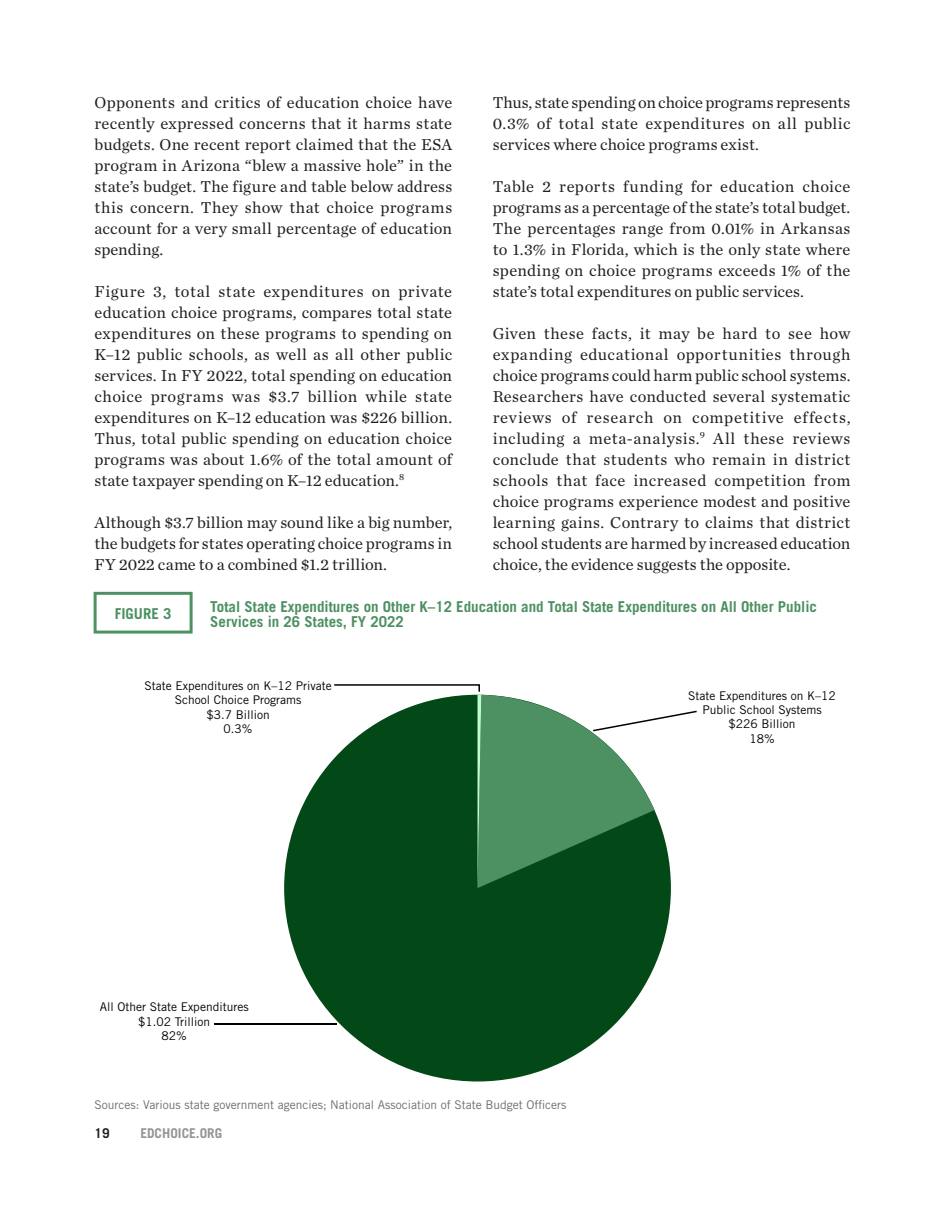
<style>
.page{position:relative;width:945px;height:1215px;background:#fff}
.page>*{position:absolute;margin:0;border:0;box-sizing:border-box;transform-origin:0 0}
.Body_Copy{font:16.5px/21px "Chronicle Text G1";color:#231f20;text-align:justify}
.t1{font:700 15px/15px "Trade Gothic LT Std";color:#4d9062}
.t2{font:700 13.5px "Trade Gothic LT Std";color:#939598}
.t3{font:700 13.5px "Trade Gothic LT Std";color:#231f20}
.t4{font:12px/14.4px "Trade Gothic LT Std";color:#000;text-align:center}
.t5{font:12px "Trade Gothic LT Std";color:#6c6d6d}
</style>
<div class="page">
<div style="left:284px;top:695px;width:387px;height:387px;background:#034917;border-radius:50%"></div>
<svg style="left:333px;top:684px;width:364px;height:205px"></svg>
<hr style="left:215px;top:1024px;width:122px;height:1px;background:#000">
<svg style="left:94px;top:592px;width:99px;height:42px"></svg>
<p class="Body_Copy" style="left:94px;top:91px;width:359px">Opponents and critics of education choice have recently expressed concerns that it harms state budgets. One recent report claimed that the ESA program in Arizona “blew a massive hole” in the state’s budget. The figure and table below address this concern. They show that choice programs account for a very small percentage of education spending.</p>
<p class="Body_Copy" style="left:94px;top:280px;width:359px">Figure 3, total state expenditures on private education choice programs, compares total state expenditures on these programs to spending on K–12 public schools, as well as all other public services. In FY 2022, total spending on education choice programs was $3.7 billion while state expenditures on K–12 education was $226 billion.<br>Thus, total public spending on education choice programs was about 1.6% of the total amount of state taxpayer spending on K–12 education.<sup>8</sup></p>
<p class="Body_Copy" style="left:94px;top:511px;width:359px">Although $3.7 billion may sound like a big number, the budgets for states operating choice programs in FY 2022 came to a combined $1.2 trillion.</p>
<p class="Body_Copy" style="left:493px;top:91px;width:359px">Thus, state spending on choice programs represents 0.3% of total state expenditures on all public services where choice programs exist.</p>
<p class="Body_Copy" style="left:493px;top:175px;width:359px">Table 2 reports funding for education choice programs as a percentage of the state’s total budget.<br>The percentages range from 0.01% in Arkansas to 1.3% in Florida, which is the only state where spending on choice programs exceeds 1% of the state’s total expenditures on public services.</p>
<p class="Body_Copy" style="left:493px;top:322px;width:359px">Given these facts, it may be hard to see how expanding educational opportunities through choice programs could harm public school systems.<br>Researchers have conducted several systematic reviews of research on competitive effects, including a meta-analysis.<sup>9</sup> All these reviews conclude that students who remain in district schools that face increased competition from choice programs experience modest and positive learning gains. Contrary to claims that district school students are harmed by increased education choice, the evidence suggests the opposite.</p>
<p class="t1" style="left:210px;top:599px;width:608px">Total State Expenditures on Other K–12 Education and Total State Expenditures on All Other Public<br>Services in 26 States, FY 2022</p>
<p class="t1" style="left:115px;top:606px;width:58px">FIGURE 3</p>
<p class="t4" style="left:144px;top:678px;width:189px">State Expenditures on K–12 Private<br>School Choice Programs<br>$3.7 Billion<br>0.3%</p>
<p class="t4" style="left:688px;top:688px;width:149px">State Expenditures on K–12<br>Public School Systems $226 Billion<br>18%</p>
<p class="t4" style="left:100px;top:1000px;width:150px">All Other State Expenditures $1.02 Trillion<br>82%</p>
<p class="t5" style="left:94px;top:1098px;width:474px">Sources: Various state government agencies; National Association of State Budget Officers</p>
<p class="t3" style="left:94px;top:1125px;width:17px">19</p>
<p class="t2" style="left:140px;top:1125px;width:83px">EDCHOICE.ORG</p>
</div>
